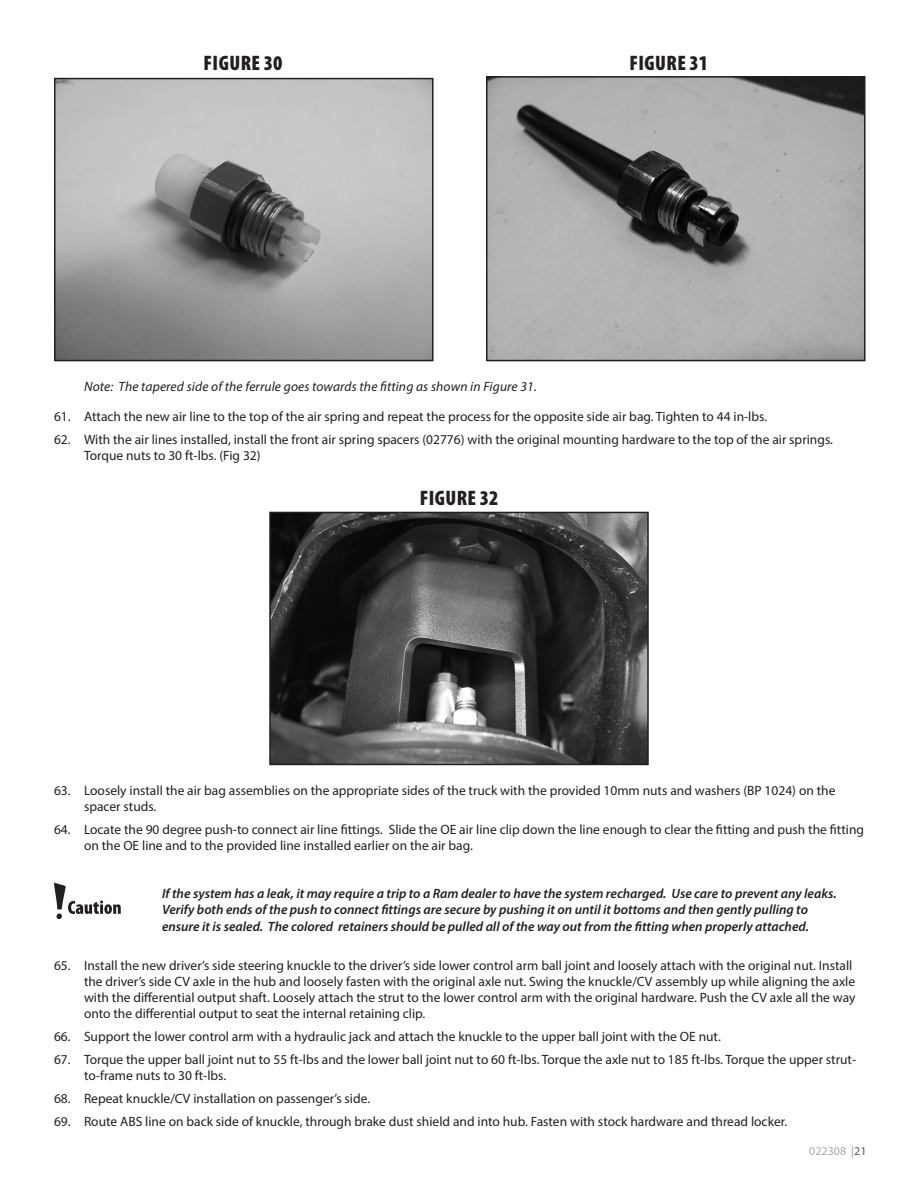
<style>
.page{position:relative;width:918px;height:1188px;background:#fff}
.page>*{position:absolute;margin:0;border:0;box-sizing:border-box;transform-origin:0 0}
.Photo-Caption{font:900 condensed 21px "Myriad Pro";letter-spacing:.02em;color:#231f20}
.t1{font:13.5px/16.2px "Myriad Pro";color:#231f20}
.Caution{font:italic 600 13.5px/16.2px "Myriad Pro";color:#231f20}
.Special__-_Note{font:italic 13.5px "Myriad Pro";letter-spacing:.01em;color:#231f20}
.t2{font:12px "Myriad Pro";color:#a8a9ad}
.s1{color:#939598}
.s2{color:#57585a}
</style>
<div class="page">
<img style="left:57px;top:81px;width:374px;height:277px">
<div style="left:54px;top:78px;width:380px;height:283px;border:2px solid #231f20"></div>
<img style="left:489px;top:79px;width:374px;height:279px">
<div style="left:486px;top:76px;width:380px;height:285px;border:2px solid #231f20"></div>
<img style="left:272px;top:515px;width:374px;height:247px">
<div style="left:269px;top:512px;width:380px;height:253px;border:2px solid #231f20"></div>
<svg style="left:54px;top:883px;width:67px;height:36px"></svg>
<p class="Photo-Caption" style="left:204px;top:49px;width:80px">FIGURE 30</p>
<p class="Photo-Caption" style="left:629px;top:49px;width:80px">FIGURE 31</p>
<p class="Special__-_Note" style="left:84px;top:378px;width:454px">Note: The tapered side of the ferrule goes towards the fitting as shown in Figure 31.</p>
<p class="t1" style="left:54px;top:408px;width:715px">61. Attach the new air line to the top of the air spring and repeat the process for the opposite side air bag. Tighten to 44 in-lbs.</p>
<p class="t1" style="left:84px;top:431px;width:751px;text-indent:-30px">62. With the air lines installed, install the front air spring spacers (02776) with the original mounting hardware to the top of the air springs.<br>Torque nuts to 30 ft-lbs. (Fig 32)</p>
<p class="Photo-Caption" style="left:420px;top:485px;width:80px">FIGURE 32</p>
<p class="t1" style="left:84px;top:782px;width:753px;text-indent:-30px">63. Loosely install the air bag assemblies on the appropriate sides of the truck with the provided 10mm nuts and washers (BP 1024) on the spacer studs.</p>
<p class="t1" style="left:84px;top:821px;width:782px;text-indent:-30px">64. Locate the 90 degree push-to connect air line fittings. Slide the OE air line clip down the line enough to clear the fitting and push the fitting on the OE line and to the provided line installed earlier on the air bag.</p>
<p class="Caution" style="left:162px;top:885px;width:676px">If the system has a leak, it may require a trip to a Ram dealer to have the system recharged. Use care to prevent any leaks.<br>Verify both ends of the push to connect fittings are secure by pushing it on until it bottoms and then gently pulling to ensure it is sealed. The colored retainers should be pulled all of the way out from the fitting when properly attached.</p>
<p class="t1" style="left:84px;top:957px;width:773px;text-indent:-30px">65. Install the new driver’s side steering knuckle to the driver’s side lower control arm ball joint and loosely attach with the original nut. Install the driver’s side CV axle in the hub and loosely fasten with the original axle nut. Swing the knuckle/CV assembly up while aligning the axle with the differential output shaft. Loosely attach the strut to the lower control arm with the original hardware. Push the CV axle all the way onto the differential output to seat the internal retaining clip.</p>
<p class="t1" style="left:54px;top:1028px;width:668px">66. Support the lower control arm with a hydraulic jack and attach the knuckle to the upper ball joint with the OE nut.</p>
<p class="t1" style="left:84px;top:1051px;width:774px;text-indent:-30px">67. Torque the upper ball joint nut to 55 ft-lbs and the lower ball joint nut to 60 ft-lbs. Torque the axle nut to 185 ft-lbs. Torque the upper strut&shy;to-frame nuts to 30 ft-lbs.</p>
<p class="t1" style="left:54px;top:1091px;width:318px">68. Repeat knuckle/CV installation on passenger’s side.</p>
<p class="t1" style="left:54px;top:1113px;width:735px">69. Route ABS line on back side of knuckle, through brake dust shield and into hub. Fasten with stock hardware and thread locker.</p>
<p class="t2" style="left:809px;top:1143px;width:59px">022308 <span class="s1">|</span><span class="s2">21</span></p>
</div>
